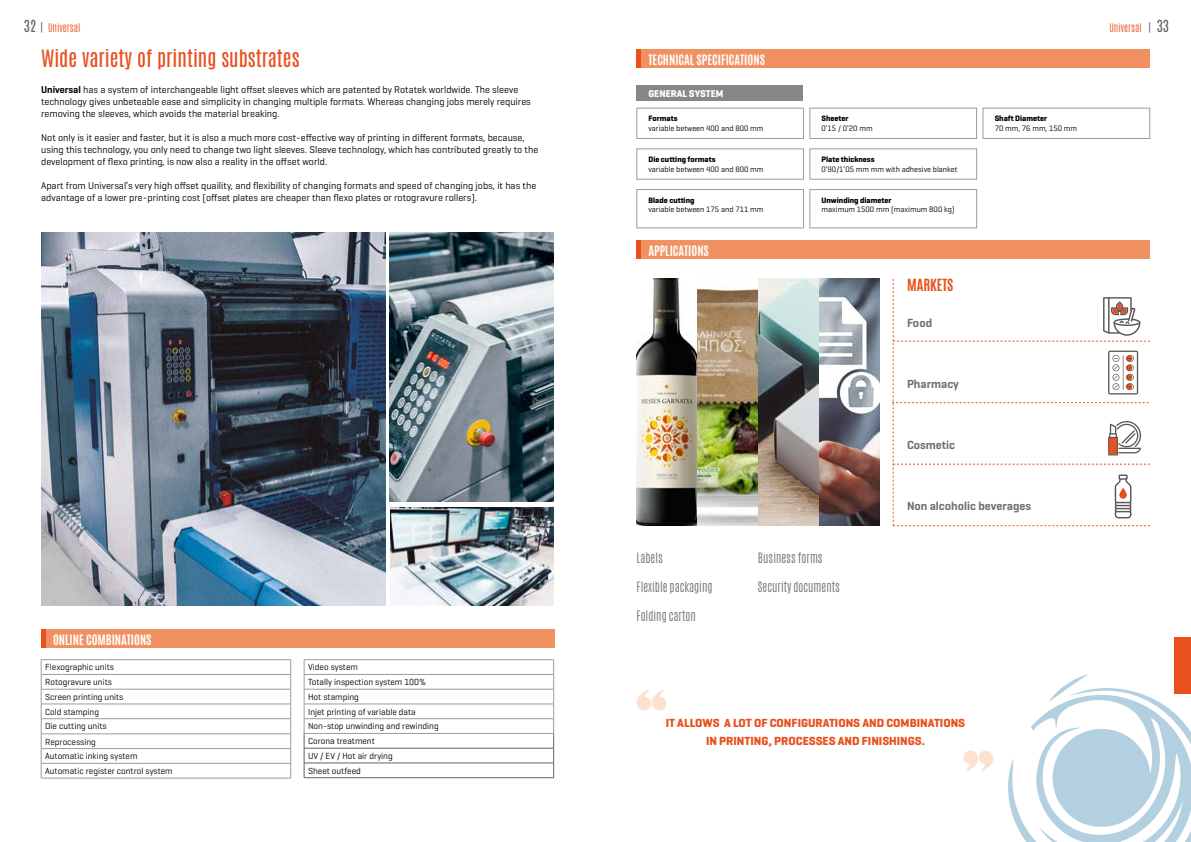
<style>
.page{position:relative;width:1191px;height:842px;background:#fff}
.page>*{position:absolute;margin:0;border:0;box-sizing:border-box;transform-origin:0 0}
.t1{font:20px "Antonio";color:#e8501d}
.t2{font:700 14px "Antonio";color:#e8501d}
.t3{font:14px "Antonio";color:#666264}
.t4{font:700 12px/18px "Geogrotesque";color:#e8501d;text-align:center}
.t5{font:300 12px "Antonio";color:#6f6f6f}
.t6{font:700 12px "Antonio";color:#fff}
.t7{font:600 12px "Geogrotesque";color:#6f6f6f}
.t8{font:10px/12px "Geogrotesque";color:#000}
.t9{font:300 10px "Antonio";color:#e8501d}
.t10{font:700 10px "Geogrotesque";color:#fff}
.t11{font:9px/14.8px "Geogrotesque";color:#000}
.t12{font:8px "Geogrotesque";color:#000}
.t13{font:700 8px "Geogrotesque";color:#000}
.s1{font-weight:300;font-size:12px}
.s2{font-weight:600}
</style>
<div class="page">
<img style="left:637px;top:279px;width:242px;height:247px">
<img style="left:390px;top:232px;width:163px;height:269px">
<div style="left:41px;top:630px;width:513px;height:18px;background:#f19162"></div>
<hr style="left:41px;top:630px;width:4px;height:18px;background:#e8501d">
<hr style="left:41px;top:659px;width:250px;height:1px;background:#9c9c9c">
<hr style="left:41px;top:674px;width:250px;height:1px;background:#9c9c9c">
<hr style="left:41px;top:689px;width:250px;height:1px;background:#9c9c9c">
<hr style="left:41px;top:704px;width:250px;height:1px;background:#9c9c9c">
<hr style="left:41px;top:718px;width:250px;height:1px;background:#9c9c9c">
<hr style="left:41px;top:734px;width:250px;height:1px;background:#9c9c9c">
<hr style="left:41px;top:748px;width:250px;height:1px;background:#9c9c9c">
<hr style="left:41px;top:763px;width:250px;height:1px;background:#9c9c9c">
<svg style="left:41px;top:660px;width:1px;height:118px"></svg>
<svg style="left:290px;top:660px;width:1px;height:118px"></svg>
<hr style="left:41px;top:778px;width:250px;height:1px;background:#9c9c9c">
<hr style="left:304px;top:748px;width:250px;height:1px;background:#666264">
<hr style="left:304px;top:763px;width:250px;height:1px;background:#666264">
<hr style="left:304px;top:777px;width:250px;height:1px;background:#666264">
<hr style="left:304px;top:659px;width:250px;height:1px;background:#9c9c9c">
<hr style="left:304px;top:674px;width:250px;height:1px;background:#9c9c9c">
<hr style="left:304px;top:689px;width:250px;height:1px;background:#9c9c9c">
<hr style="left:304px;top:704px;width:250px;height:1px;background:#9c9c9c">
<hr style="left:304px;top:718px;width:250px;height:1px;background:#9c9c9c">
<svg style="left:304px;top:660px;width:1px;height:117px"></svg>
<svg style="left:553px;top:660px;width:1px;height:117px"></svg>
<hr style="left:304px;top:733px;width:250px;height:1px;background:#9c9c9c">
<div style="left:636px;top:50px;width:513px;height:18px;background:#f19162"></div>
<div style="left:636px;top:241px;width:513px;height:18px;background:#f19162"></div>
<div style="left:636px;top:50px;width:5px;height:18px;background:#e8501d"></div>
<div style="left:636px;top:241px;width:5px;height:18px;background:#e8501d"></div>
<div style="left:636px;top:86px;width:167px;height:15px;background:#878787"></div>
<div style="left:636px;top:108px;width:167px;height:31px;border:1px solid #9c9c9c"></div>
<div style="left:636px;top:189px;width:167px;height:39px;border:1px solid #9c9c9c"></div>
<div style="left:809px;top:108px;width:167px;height:31px;border:1px solid #9c9c9c"></div>
<div style="left:809px;top:189px;width:167px;height:39px;border:1px solid #9c9c9c"></div>
<div style="left:983px;top:108px;width:166px;height:31px;border:1px solid #9c9c9c"></div>
<svg style="left:636px;top:690px;width:30px;height:20px"></svg>
<svg style="left:963px;top:750px;width:30px;height:21px"></svg>
<img style="left:391px;top:507px;width:162px;height:98px">
<img style="left:41px;top:233px;width:345px;height:372px">
<svg style="left:1008px;top:674px;width:183px;height:168px"></svg>
<svg style="left:892px;top:279px;width:257px;height:248px"></svg>
<div style="left:1175px;top:637px;width:16px;height:56px;background:#e8501d"></div>
<h2 class="t3" style="left:24px;top:16px;width:21px">32 <span class="s1">|</span></h2>
<h2 class="t3" style="left:1148px;top:16px;width:23px"><span class="s1">|</span> 33</h2>
<p class="t9" style="left:48px;top:21px;width:34px">Universal</p>
<p class="t9" style="left:1109px;top:21px;width:34px">Universal</p>
<h1 class="t1" style="left:41px;top:44px;width:260px">Wide variety of printing substrates</h1>
<p class="t8" style="left:41px;top:84px;width:491px"><span class="s2">Universal</span> has a system of interchangeable light offset sleeves which are patented by Rotatek worldwide. The sleeve technology gives unbeteable ease and simplicity in changing multiple formats. Whereas changing jobs merely requires removing the sleeves, which avoids the material breaking.</p>
<p class="t8" style="left:41px;top:132px;width:499px">Not only is it easier and faster, but it is also a much more cost-effective way of printing in different formats, because, using this technology, you only need to change two light sleeves. Sleeve technology, which has contributed greatly to the development of flexo printing, is now also a reality in the offset world.</p>
<p class="t8" style="left:41px;top:180px;width:496px">Apart from Universal’s very high offset quaility, and flexibility of changing formats and speed of changing jobs, it has the advantage of a lower pre-printing cost (offset plates are cheaper than flexo plates or rotogravure rollers).</p>
<p class="t6" style="left:53px;top:631px;width:100px">ONLINE COMBINATIONS</p>
<p class="t11" style="left:45px;top:660px;width:129px">Flexographic units<br>Rotogravure units<br>Screen printing units<br>Cold stamping<br>Die cutting units<br>Reprocessing<br>Automatic inking system<br>Automatic register control system</p>
<p class="t11" style="left:308px;top:660px;width:132px">Video system<br>Totally inspection system 100%<br>Hot stamping<br>Injet printing of variable data<br>Non-stop unwinding and rewinding<br>Corona treatment<br>UV / EV / Hot air drying<br>Sheet outfeed</p>
<p class="t6" style="left:648px;top:51px;width:118px">TECHNICAL SPECIFICATIONS</p>
<p class="t10" style="left:648px;top:88px;width:76px">GENERAL SYSTEM</p>
<p class="t13" style="left:648px;top:114px;width:31px">Formats</p>
<p class="t12" style="left:648px;top:123px;width:116px">variable between 400 and 800 mm</p>
<p class="t13" style="left:648px;top:154px;width:69px">Die cutting formats</p>
<p class="t12" style="left:648px;top:164px;width:116px">variable between 400 and 800 mm</p>
<p class="t13" style="left:648px;top:195px;width:48px">Blade cutting</p>
<p class="t12" style="left:648px;top:205px;width:116px">variable between 175 and 711 mm</p>
<p class="t6" style="left:648px;top:242px;width:62px">APPLICATIONS</p>
<p class="t13" style="left:821px;top:114px;width:29px">Sheeter</p>
<p class="t12" style="left:821px;top:123px;width:53px">0’15 / 0’20 mm</p>
<p class="t13" style="left:821px;top:154px;width:54px">Plate thickness</p>
<p class="t12" style="left:821px;top:164px;width:137px">0’90/1’05 mm mm with adhesive blanket</p>
<p class="t13" style="left:821px;top:195px;width:72px">Unwinding diameter</p>
<p class="t12" style="left:821px;top:205px;width:135px">maximum 1500 mm (maximum 800 kg)</p>
<h2 class="t2" style="left:907px;top:274px;width:48px">MARKETS</h2>
<p class="t7" style="left:907px;top:315px;width:27px">Food</p>
<p class="t7" style="left:907px;top:376px;width:53px">Pharmacy</p>
<p class="t7" style="left:907px;top:437px;width:50px">Cosmetic</p>
<p class="t13" style="left:994px;top:114px;width:54px">Shaft Diameter</p>
<p class="t12" style="left:994px;top:123px;width:84px">70 mm, 76 mm, 150 mm</p>
<p class="t7" style="left:907px;top:498px;width:126px">Non alcoholic beverages</p>
<p class="t5" style="left:636px;top:549px;width:28px">Labels</p>
<p class="t5" style="left:636px;top:578px;width:77px">Flexible packaging</p>
<p class="t5" style="left:636px;top:607px;width:61px">Folding carton</p>
<p class="t5" style="left:758px;top:549px;width:66px">Business forms</p>
<p class="t5" style="left:758px;top:578px;width:84px">Security documents</p>
<p class="t4" style="left:666px;top:714px;width:301px">IT ALLOWS A LOT OF CONFIGURATIONS AND COMBINATIONS<br>IN PRINTING, PROCESSES AND FINISHINGS.</p>
</div>
